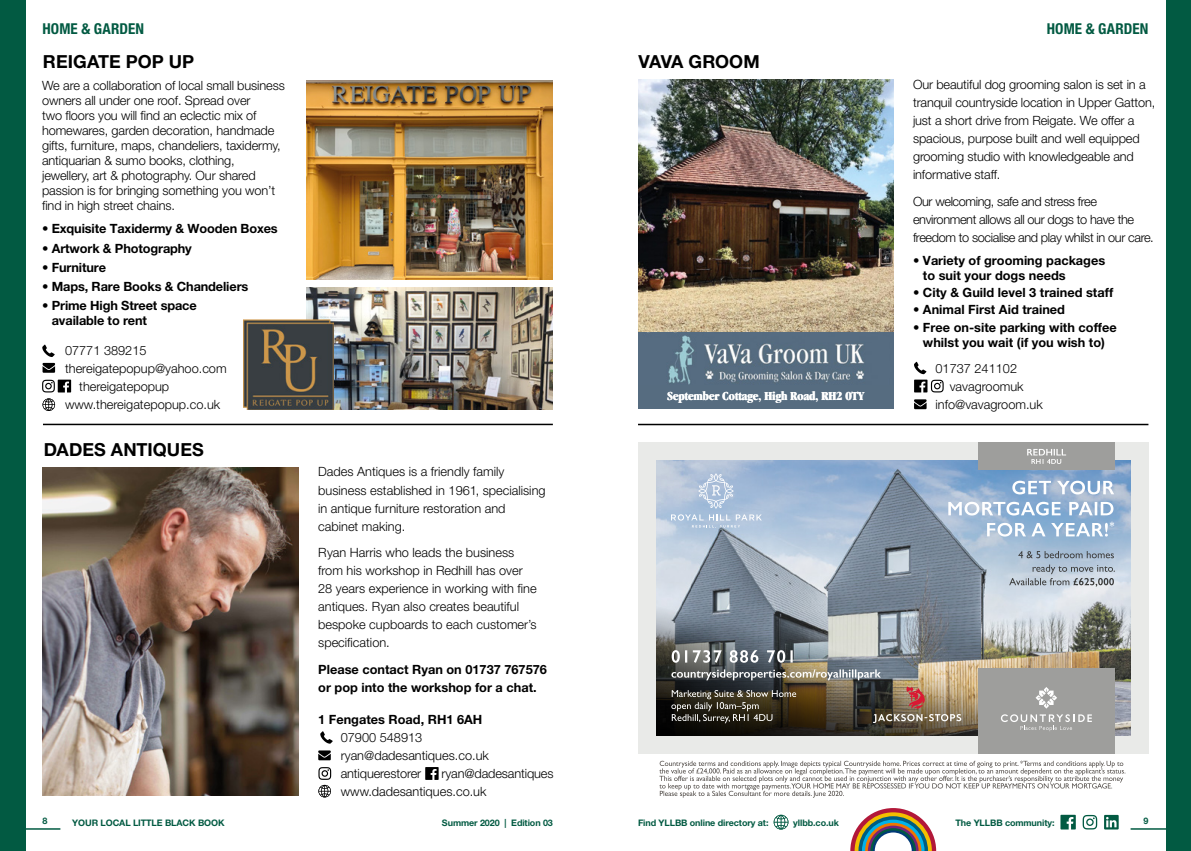
<style>
.page{position:relative;width:1191px;height:851px;background:#fff}
.page>*{position:absolute;margin:0;border:0;box-sizing:border-box;transform-origin:0 0}
.t1{font:700 18px "Helvetica Neue LT Pro";color:#000}
.t2{font:700 condensed 15px "Helvetica Neue LT Pro";letter-spacing:.005em;color:#025a42}
.t3{font:300 12.75px/18px "Helvetica Neue LT Pro";letter-spacing:-.01em;color:#000}
.t4{font:700 12.75px/15px "Helvetica Neue LT Pro";color:#000}
.t5{font:300 12.75px/18px "Helvetica Neue LT Pro";letter-spacing:-.03em;color:#000}
.t6{font:700 condensed 12.75px "Garamond";letter-spacing:-.01em;color:#fff}
.t7{font:700 9px "Helvetica Neue LT Pro";letter-spacing:-.01em;color:#025a42}
</style>
<div class="page">
<div style="left:0;top:0;width:26px;height:850px;background:#025a42"></div>
<svg style="left:1060px;top:814px;width:15px;height:15px"></svg>
<svg style="left:1082px;top:814px;width:15px;height:15px"></svg>
<svg style="left:1104px;top:814px;width:14px;height:15px"></svg>
<svg style="left:773px;top:814px;width:15px;height:15px"></svg>
<div style="left:1166px;top:0;width:25px;height:850px;background:#025a42"></div>
<hr style="left:1130px;top:828px;width:36px;height:1px;background:#025a42">
<hr style="left:25px;top:828px;width:35px;height:1px;background:#025a42">
<svg style="left:850px;top:808px;width:86px;height:42px"></svg>
<img style="left:43px;top:467px;width:256px;height:328px">
<svg style="left:320px;top:731px;width:13px;height:12px"></svg>
<svg style="left:425px;top:767px;width:13px;height:12px"></svg>
<svg style="left:318px;top:767px;width:13px;height:30px"></svg>
<svg style="left:318px;top:750px;width:13px;height:10px"></svg>
<hr style="left:43px;top:423px;width:510px;height:2px;background:#000">
<hr style="left:638px;top:423px;width:510px;height:2px;background:#000">
<img style="left:655px;top:459px;width:476px;height:277px">
<img style="left:655px;top:592px;width:346px;height:144px">
<svg style="left:872px;top:714px;width:89px;height:9px"></svg>
<svg style="left:906px;top:686px;width:20px;height:22px"></svg>
<svg style="left:671px;top:514px;width:91px;height:14px"></svg>
<svg style="left:698px;top:473px;width:35px;height:35px"></svg>
<div style="left:638px;top:442px;width:510px;height:17px;background:#e9eae8"></div>
<div style="left:638px;top:736px;width:510px;height:17px;background:#e9eae8"></div>
<div style="left:638px;top:442px;width:17px;height:311px;background:#e9eae8"></div>
<div style="left:1131px;top:442px;width:17px;height:311px;background:#e9eae8"></div>
<div style="left:978px;top:668px;width:136px;height:85px;background:#9e9e9c"></div>
<img style="left:1035px;top:687px;width:22px;height:21px">
<svg style="left:1001px;top:714px;width:90px;height:17px"></svg>
<div style="left:978px;top:442px;width:136px;height:27px;background:#9e9e9c"></div>
<svg style="left:671px;top:690px;width:125px;height:33px;background:#4a4537"></svg>
<svg style="left:987px;top:521px;width:127px;height:15px"></svg>
<svg style="left:948px;top:501px;width:165px;height:14px"></svg>
<svg style="left:1012px;top:480px;width:102px;height:14px"></svg>
<svg style="left:659px;top:760px;width:466px;height:37px"></svg>
<svg style="left:671px;top:669px;width:210px;height:11px;background:#878885"></svg>
<svg style="left:671px;top:650px;width:121px;height:12px"></svg>
<svg style="left:1009px;top:564px;width:105px;height:22px;background:#adb8c3"></svg>
<svg style="left:1018px;top:551px;width:96px;height:7px"></svg>
<svg style="left:1027px;top:449px;width:39px;height:15px"></svg>
<img style="left:638px;top:80px;width:255px;height:253px">
<img style="left:638px;top:333px;width:66px;height:51px">
<svg style="left:914px;top:399px;width:12px;height:10px"></svg>
<svg style="left:914px;top:362px;width:29px;height:30px"></svg>
<img style="left:704px;top:333px;width:189px;height:51px">
<div style="left:638px;top:384px;width:255px;height:24px;background:#566c80"></div>
<img style="left:306px;top:81px;width:247px;height:198px">
<img style="left:306px;top:287px;width:247px;height:122px">
<svg style="left:42px;top:363px;width:13px;height:9px"></svg>
<svg style="left:43px;top:398px;width:12px;height:13px"></svg>
<svg style="left:42px;top:379px;width:29px;height:13px"></svg>
<svg style="left:42px;top:344px;width:13px;height:13px"></svg>
<img style="left:243px;top:319px;width:91px;height:91px">
<p class="t2" style="left:43px;top:20px;width:103px">HOME &amp; GARDEN</p>
<p class="t2" style="left:1046px;top:20px;width:103px">HOME &amp; GARDEN</p>
<h1 class="t1" style="left:43px;top:50px;width:153px">REIGATE POP UP</h1>
<p class="t3" style="left:42px;top:77px;width:244px;line-height:15px">We are a collaboration of local small business owners all under one roof. Spread over<br>two floors you will find an eclectic mix of homewares, garden decoration, handmade gifts, furniture, maps, chandeliers, taxidermy, antiquarian &amp; sumo books, clothing, jewellery, art &amp; photography. Our shared passion is for bringing something you won’t find in high street chains.</p>
<p class="t4" style="left:42px;top:221px;width:237px">• Exquisite Taxidermy &amp; Wooden Boxes</p>
<p class="t4" style="left:42px;top:240px;width:151px">• Artwork &amp; Photography</p>
<p class="t4" style="left:42px;top:259px;width:65px">• Furniture</p>
<p class="t4" style="left:42px;top:279px;width:208px">• Maps, Rare Books &amp; Chandeliers</p>
<p class="t4" style="left:52px;top:298px;width:146px;text-indent:-10px">• Prime High Street space available to rent</p>
<p class="t3" style="left:65px;top:341px;width:83px">07771 389215</p>
<p class="t3" style="left:65px;top:359px;width:163px">thereigatepopup@yahoo.com</p>
<p class="t3" style="left:79px;top:377px;width:91px">thereigatepopup</p>
<p class="t3" style="left:65px;top:395px;width:157px">www.thereigatepopup.co.uk</p>
<h1 class="t1" style="left:44px;top:438px;width:162px">DADES ANTIQUES</h1>
<p class="t3" style="left:318px;top:462px;width:229px">Dades Antiques is a friendly family business established in 1961, specialising in antique furniture restoration and cabinet making.</p>
<p class="t3" style="left:318px;top:543px;width:220px">Ryan Harris who leads the business from his workshop in Redhill has over 28 years experience in working with fine antiques. Ryan also creates beautiful bespoke cupboards to each customer’s specification.</p>
<p class="t4" style="left:318px;top:659px;width:230px;line-height:18px">Please contact Ryan on 01737 767576 or pop into the workshop for a chat.</p>
<p class="t4" style="left:318px;top:711px;width:166px">1 Fengates Road, RH1 6AH</p>
<p class="t3" style="left:341px;top:728px;width:150px">07900 548913 ryan@dadesantiques.co.uk antiquerestorer</p>
<p class="t3" style="left:341px;top:764px;width:214px;text-indent:101px">ryan@dadesantiques www.dadesantiques.co.uk</p>
<h1 class="t1" style="left:638px;top:51px;width:123px">VAVA GROOM</h1>
<p class="t6" style="left:667px;top:388px;width:198px">September Cottage, High Road, RH2 0TY</p>
<p class="t3" style="left:913px;top:75px;width:244px">Our beautiful dog grooming salon is set in a tranquil countryside location in Upper Gatton, just a short drive from Reigate. We offer a spacious, purpose built and well equipped grooming studio with knowledgeable and informative staff.</p>
<p class="t5" style="left:913px;top:192px;width:242px">Our welcoming, safe and stress free environment allows all our dogs to have the freedom to socialise and play whilst in our care.</p>
<p class="t4" style="left:923px;top:253px;width:184px;text-indent:-10px">• Variety of grooming packages to suit your dogs needs</p>
<p class="t4" style="left:913px;top:285px;width:202px">• City &amp; Guild level 3 trained staff</p>
<p class="t4" style="left:913px;top:302px;width:153px">• Animal First Aid trained</p>
<p class="t4" style="left:913px;top:319px;width:205px;text-align:center">• Free on-site parking with coffee whilst you wait (if you wish to)</p>
<p class="t3" style="left:935px;top:358px;width:83px">01737 241102</p>
<p class="t3" style="left:949px;top:376px;width:75px">vavagroomuk</p>
<p class="t3" style="left:935px;top:394px;width:109px">info@vavagroom.uk</p>
<p class="t7" style="left:43px;top:815px;width:7px">8</p>
<p class="t7" style="left:72px;top:816px;width:154px">YOUR LOCAL LITTLE BLACK BOOK</p>
<p class="t7" style="left:442px;top:816px;width:112px">Summer 2020 | Edition 03</p>
<p class="t7" style="left:638px;top:816px;width:132px">Find YLLBB online directory at:</p>
<p class="t7" style="left:793px;top:816px;width:47px">yllbb.co.uk</p>
<p class="t7" style="left:955px;top:816px;width:100px">The YLLBB community:</p>
<p class="t7" style="left:1143px;top:815px;width:7px">9</p>
</div>
